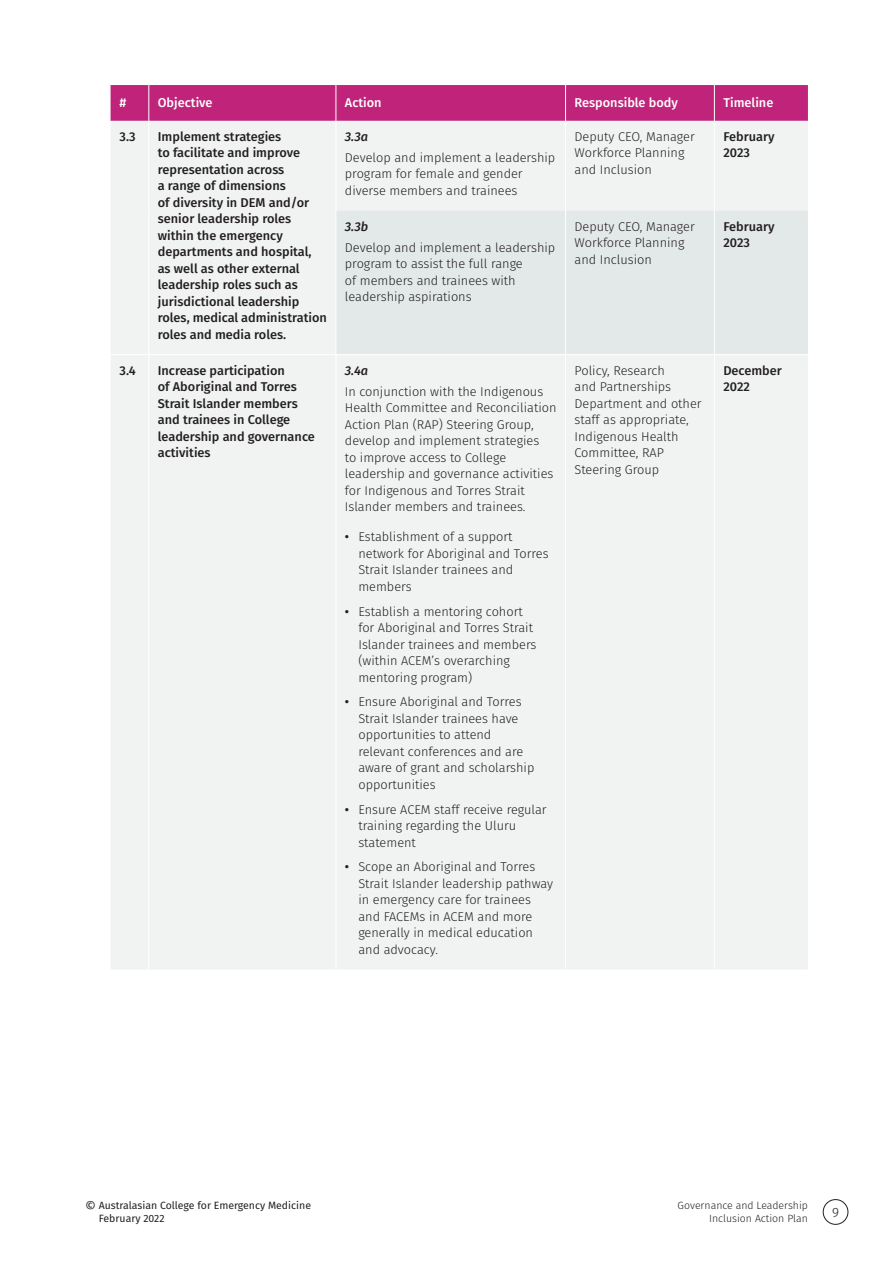
<style>
.page{position:relative;width:893px;height:1263px;background:#fff}
.page>*{position:absolute;margin:0;border:0;box-sizing:border-box;transform-origin:0 0}
.t1{font:300 13.5px "Fira Sans";color:#231f20}
.t2{font:300 12.75px/16.5px "Fira Sans";color:#231f20}
.t3{font:500 12.75px/16.5px "Fira Sans";color:#231f20}
.t4{font:500 12.75px "Fira Sans";color:#fff}
.t5{font:italic 500 12.75px "Fira Sans";color:#231f20}
.t6{font:10.5px/13.5px "Fira Sans";color:#231f20}
.t7{font:300 10.5px/13.5px "Fira Sans";color:#231f20;text-align:right}
.s1{font-weight:500}
.s2{font-size:13.5px}
</style>
<div class="page">
<div style="left:823px;top:1199px;width:25px;height:26px;border:1px solid #231f20;border-radius:50%"></div>
<div style="left:111px;top:85px;width:697px;height:36px;background:#bf247a"></div>
<div style="left:111px;top:121px;width:697px;height:848px;background:#f1f3f3"></div>
<div style="left:337px;top:211px;width:471px;height:143px;background:#e3e8e8"></div>
<hr style="left:148px;top:121px;width:1px;height:90px;background:#fff">
<hr style="left:148px;top:211px;width:1px;height:143px;background:#fff">
<hr style="left:336px;top:121px;width:1px;height:90px;background:#fff">
<hr style="left:565px;top:121px;width:1px;height:90px;background:#fff">
<hr style="left:714px;top:121px;width:1px;height:90px;background:#fff">
<hr style="left:336px;top:211px;width:1px;height:143px;background:#fff">
<hr style="left:565px;top:211px;width:1px;height:143px;background:#fff">
<hr style="left:714px;top:211px;width:1px;height:143px;background:#fff">
<hr style="left:148px;top:355px;width:1px;height:614px;background:#fff">
<hr style="left:336px;top:355px;width:1px;height:614px;background:#fff">
<hr style="left:565px;top:355px;width:1px;height:614px;background:#fff">
<hr style="left:714px;top:355px;width:1px;height:614px;background:#fff">
<hr style="left:148px;top:85px;width:1px;height:36px;background:#fff">
<hr style="left:336px;top:85px;width:1px;height:36px;background:#fff">
<hr style="left:565px;top:85px;width:1px;height:36px;background:#fff">
<hr style="left:714px;top:85px;width:1px;height:36px;background:#fff">
<svg style="left:111px;top:354px;width:697px;height:1px"></svg>
<p class="t4" style="left:120px;top:93px;width:8px">#</p>
<p class="t4" style="left:158px;top:93px;width:56px">Objective</p>
<p class="t4" style="left:345px;top:93px;width:38px">Action</p>
<p class="t4" style="left:574px;top:93px;width:105px">Responsible body</p>
<p class="t4" style="left:723px;top:93px;width:51px">Timeline</p>
<p class="t3" style="left:120px;top:128px;width:18px">3.3</p>
<p class="t3" style="left:158px;top:128px;width:171px">Implement strategies<br>to facilitate and improve representation across<br>a range of dimensions<br>of diversity in DEM and/or senior leadership roles within the emergency departments and hospital, as well as other external leadership roles such as jurisdictional leadership roles, medical administration roles and media roles.</p>
<p class="t5" style="left:345px;top:126px;width:25px">3.3a</p>
<p class="t2" style="left:574px;top:128px;width:122px">Deputy CEO, Manager<br>Workforce Planning and Inclusion</p>
<p class="t3" style="left:723px;top:128px;width:53px">February<br>2023</p>
<p class="t2" style="left:345px;top:149px;width:212px">Develop and implement a leadership program for female and gender diverse members and trainees</p>
<p class="t5" style="left:345px;top:216px;width:25px">3.3b</p>
<p class="t2" style="left:345px;top:239px;width:212px">Develop and implement a leadership program to assist the full range<br>of members and trainees with leadership aspirations</p>
<p class="t2" style="left:574px;top:218px;width:122px">Deputy CEO, Manager<br>Workforce Planning and Inclusion</p>
<p class="t3" style="left:723px;top:217px;width:53px">February<br>2023</p>
<p class="t3" style="left:120px;top:361px;width:18px">3.4</p>
<p class="t3" style="left:158px;top:361px;width:159px">Increase participation<br>of Aboriginal and Torres<br>Strait Islander members and trainees in College leadership and governance activities</p>
<p class="t5" style="left:345px;top:360px;width:25px">3.4a</p>
<p class="t2" style="left:345px;top:383px;width:213px">In conjunction with the Indigenous Health Committee and Reconciliation Action Plan (RAP) Steering Group, develop and implement strategies<br>to improve access to College leadership and governance activities for Indigenous and Torres Strait Islander members and trainees.</p>
<p class="t2" style="left:358px;top:528px;width:192px;text-indent:-14px"><span class="s1">•</span> Establishment of a support network for Aboriginal and Torres<br>Strait Islander trainees and members</p>
<p class="t2" style="left:358px;top:603px;width:180px;text-indent:-14px"><span class="s1">•</span> Establish a mentoring cohort for Aboriginal and Torres Strait<br>Islander trainees and members (within ACEM’s overarching mentoring program)</p>
<p class="t2" style="left:358px;top:693px;width:178px;text-indent:-14px"><span class="s1">•</span> Ensure Aboriginal and Torres<br>Strait Islander trainees have opportunities to attend relevant conferences and are aware of grant and scholarship opportunities</p>
<p class="t2" style="left:358px;top:801px;width:190px;text-indent:-14px"><span class="s1">•</span> Ensure ACEM staff receive regular training regarding the Uluru statement</p>
<p class="t2" style="left:358px;top:858px;width:196px;text-indent:-14px"><span class="s1">•</span> Scope an Aboriginal and Torres<br>Strait Islander leadership pathway in emergency care for trainees and FACEMs in ACEM and more generally in medical education and advocacy.</p>
<p class="t2" style="left:574px;top:362px;width:129px">Policy, Research<br>and Partnerships<br>Department and other staff as appropriate,<br>Indigenous Health<br>Committee, RAP<br>Steering Group</p>
<p class="t3" style="left:723px;top:361px;width:60px">December<br>2022</p>
<p class="t6" style="left:99px;top:1198px;width:214px;text-indent:-14px"><span class="s2">©</span> Australasian College for Emergency Medicine<br>February 2022</p>
<p class="t7" style="left:678px;top:1198px;width:132px">Governance and Leadership<br>Inclusion Action Plan</p>
<p class="t1" style="left:832px;top:1202px;width:8px">9</p>
</div>
